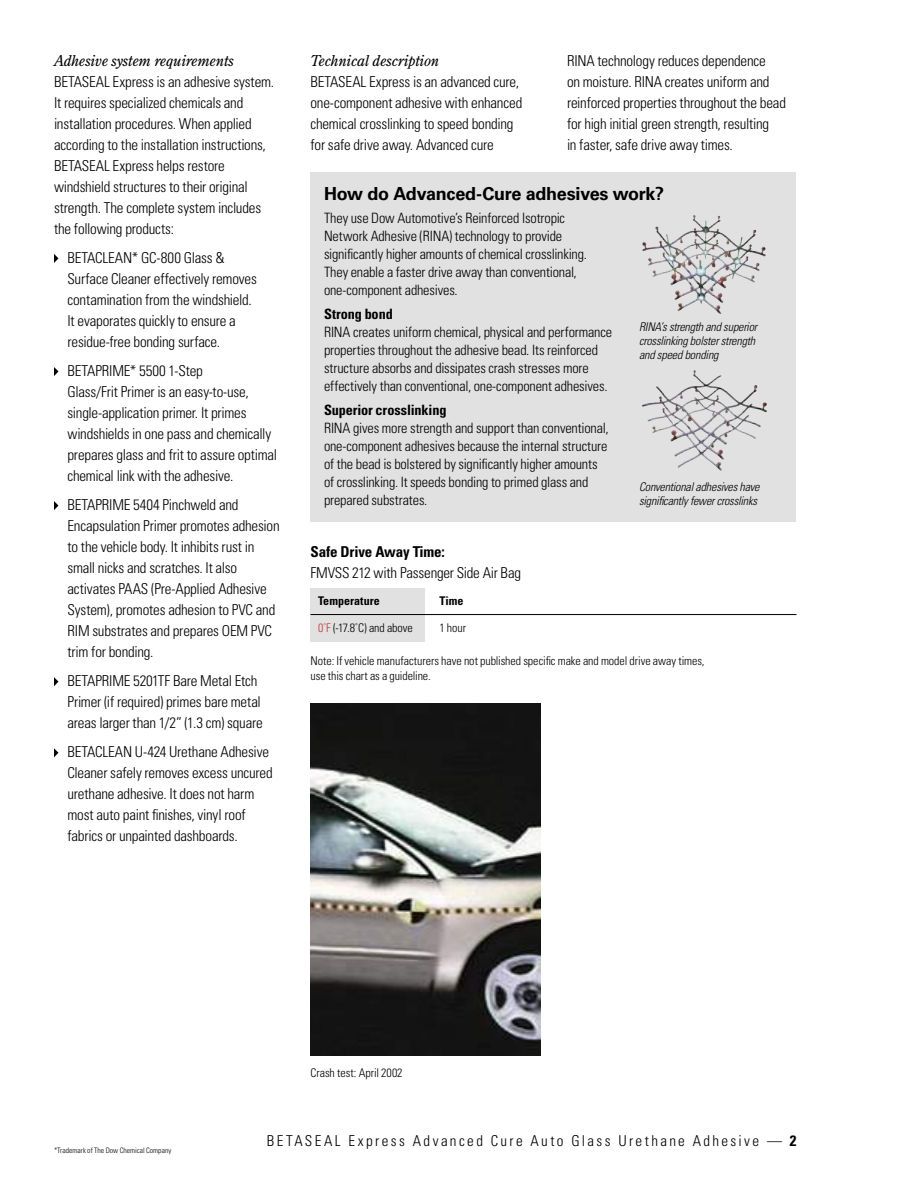
<style>
.page{position:relative;width:918px;height:1188px;background:#fff}
.page>*{position:absolute;margin:0;border:0;box-sizing:border-box;transform-origin:0 0}
.t1{font:700 18px "Univers";letter-spacing:-.015em;color:#000}
.t2{font:300 condensed 15px/21px "Univers";letter-spacing:-.015em;color:#000}
.t3{font:300 condensed 15px "Univers";letter-spacing:.16em;color:#000}
.t4{font:italic 15px "Century Old Style";letter-spacing:-.01em;color:#000}
.t5{font:700 condensed 15px "Univers";letter-spacing:-.01em;color:#000}
.t6{font:300 condensed 14.25px/18px "Univers";letter-spacing:-.01em;color:#000}
.t7{font:700 condensed 14.25px "Univers";letter-spacing:-.005em;color:#000}
.t8{font:300 condensed 12px/15px "Univers";letter-spacing:-.005em;color:#000}
.t9{font:italic 300 condensed 12px/14.2px "Univers";letter-spacing:-.015em;color:#000}
.t10{font:700 condensed 12px "Univers";letter-spacing:.005em;color:#000}
.t11{font:300 condensed 7.5px "Univers";letter-spacing:.005em;color:#000}
.s1{color:#c1373e}
.s2{font-weight:700}
</style>
<div class="page">
<svg style="left:54px;top:254px;width:4px;height:9px"></svg>
<svg style="left:54px;top:367px;width:4px;height:9px"></svg>
<svg style="left:54px;top:501px;width:4px;height:9px"></svg>
<svg style="left:54px;top:677px;width:4px;height:9px"></svg>
<svg style="left:54px;top:748px;width:4px;height:9px"></svg>
<div style="left:310px;top:172px;width:486px;height:350px;background:#e1e1e1"></div>
<img style="left:694px;top:370px;width:73px;height:73px">
<img style="left:694px;top:215px;width:72px;height:52px">
<div style="left:310px;top:588px;width:115px;height:54px;background:#e1e1e1"></div>
<hr style="left:310px;top:614px;width:486px;height:1px;background:#000">
<img style="left:310px;top:704px;width:230px;height:351px">
<p class="t4" style="left:54px;top:51px;width:181px">Adhesive system requirements</p>
<p class="t2" style="left:54px;top:71px;width:222px">BETASEAL Express is an adhesive system.<br>It requires specialized chemicals and installation procedures. When applied according to the installation instructions, BETASEAL Express helps restore windshield structures to their original strength. The complete system includes the following products:</p>
<p class="t2" style="left:68px;top:247px;width:191px">BETACLEAN* GC-800 Glass &amp; Surface Cleaner effectively removes contamination from the windshield.<br>It evaporates quickly to ensure a residue-free bonding surface.</p>
<p class="t2" style="left:68px;top:360px;width:211px">BETAPRIME* 5500 1-Step<br>Glass/Frit Primer is an easy-to-use, single-application primer. It primes windshields in one pass and chemically prepares glass and frit to assure optimal chemical link with the adhesive.</p>
<p class="t2" style="left:68px;top:494px;width:214px">BETAPRIME 5404 Pinchweld and Encapsulation Primer promotes adhesion to the vehicle body. It inhibits rust in small nicks and scratches. It also activates PAAS (Pre-Applied Adhesive System), promotes adhesion to PVC and RIM substrates and prepares OEM PVC trim for bonding.</p>
<p class="t2" style="left:68px;top:670px;width:197px">BETAPRIME 5201TF Bare Metal Etch<br>Primer (if required) primes bare metal areas larger than 1/2” (1.3 cm) square</p>
<p class="t2" style="left:68px;top:741px;width:207px">BETACLEAN U-424 Urethane Adhesive Cleaner safely removes excess uncured urethane adhesive. It does not harm most auto paint finishes, vinyl roof fabrics or unpainted dashboards.</p>
<p class="t4" style="left:310px;top:51px;width:130px">Technical description</p>
<p class="t2" style="left:310px;top:71px;width:213px">BETASEAL Express is an advanced cure, one-component adhesive with enhanced chemical crosslinking to speed bonding for safe drive away. Advanced cure</p>
<p class="t1" style="left:324px;top:183px;width:342px">How do Advanced-Cure adhesives work?</p>
<p class="t6" style="left:324px;top:209px;width:264px">They use Dow Automotive’s Reinforced Isotropic Network Adhesive (RINA) technology to provide significantly higher amounts of chemical crosslinking.<br>They enable a faster drive away than conventional, one-component adhesives.</p>
<p class="t7" style="left:324px;top:306px;width:70px">Strong bond</p>
<p class="t6" style="left:324px;top:323px;width:290px">RINA creates uniform chemical, physical and performance properties throughout the adhesive bead. Its reinforced structure absorbs and dissipates crash stresses more effectively than conventional, one-component adhesives.</p>
<p class="t7" style="left:324px;top:402px;width:124px">Superior crosslinking</p>
<p class="t6" style="left:324px;top:419px;width:286px">RINA gives more strength and support than conventional, one-component adhesives because the internal structure of the bead is bolstered by significantly higher amounts of crosslinking. It speeds bonding to primed glass and prepared substrates.</p>
<p class="t2" style="left:567px;top:50px;width:220px">RINA technology reduces dependence<br>on moisture. RINA creates uniform and reinforced properties throughout the bead for high initial green strength, resulting<br>in faster, safe drive away times.</p>
<p class="t9" style="left:639px;top:319px;width:120px">RINA’s strength and superior crosslinking bolster strength and speed bonding</p>
<p class="t9" style="left:639px;top:479px;width:122px">Conventional adhesives have significantly fewer crosslinks</p>
<p class="t5" style="left:310px;top:543px;width:136px">Safe Drive Away Time:</p>
<p class="t2" style="left:310px;top:562px;width:212px">FMVSS 212 with Passenger Side Air Bag</p>
<p class="t10" style="left:318px;top:594px;width:63px">Temperature</p>
<p class="t10" style="left:440px;top:594px;width:26px">Time</p>
<p class="t8" style="left:318px;top:620px;width:96px"><span class="s1">0</span><sup>°</sup><span class="s1">F</span> (-17.8<sup>°</sup>C) and above</p>
<p class="t8" style="left:439px;top:620px;width:28px">1 hour</p>
<p class="t8" style="left:310px;top:653px;width:395px">Note: If vehicle manufacturers have not published specific make and model drive away times, use this chart as a guideline.</p>
<p class="t8" style="left:310px;top:1065px;width:94px">Crash test: April 2002</p>
<p class="t11" style="left:54px;top:1146px;width:119px">*Trademark of The Dow Chemical Company</p>
<p class="t3" style="left:267px;top:1132px;width:531px">BETASEAL Express Advanced Cure Auto Glass Urethane Adhesive — <span class="s2">2</span></p>
</div>
